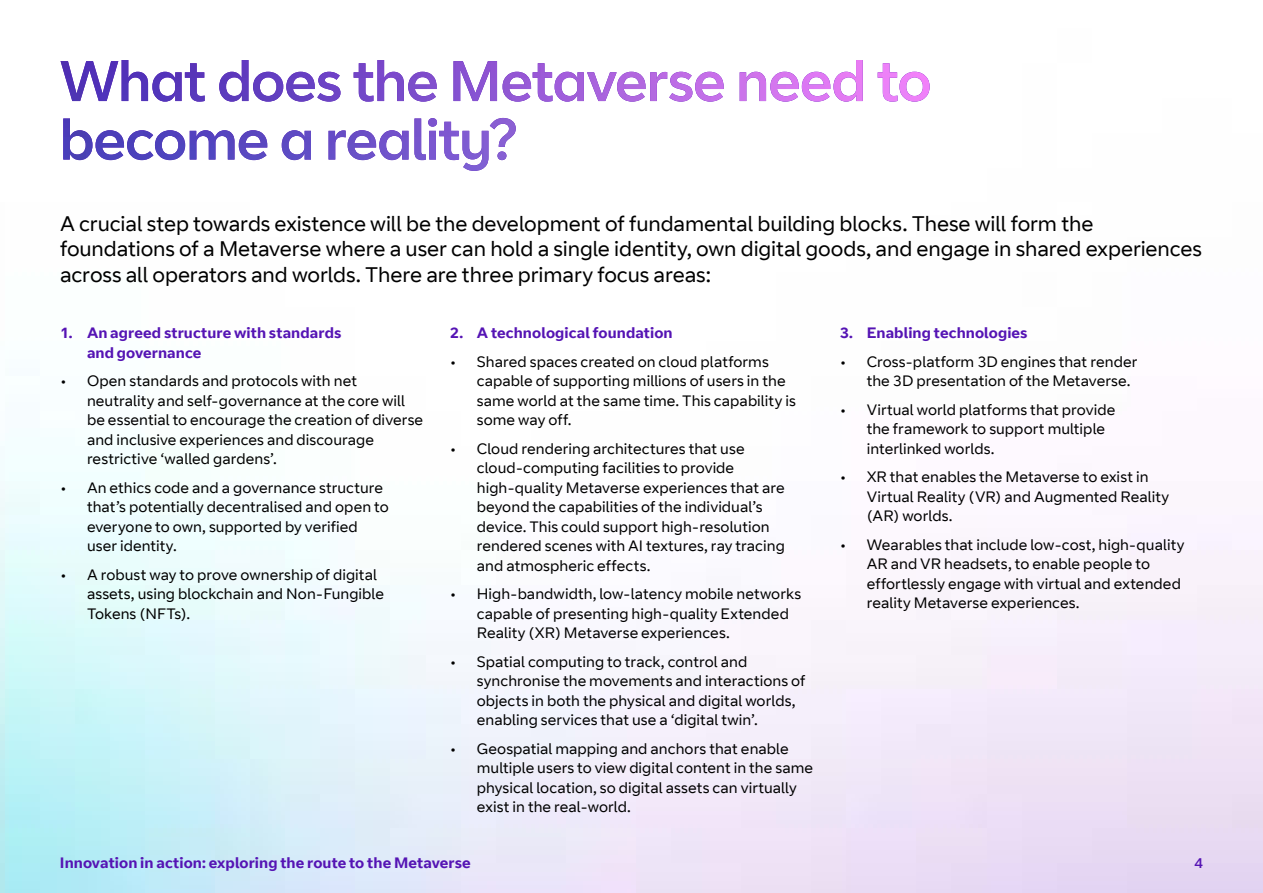
<style>
.page{position:relative;width:1263px;height:893px;background:#fff}
.page>*{position:absolute;margin:0;border:0;box-sizing:border-box;transform-origin:0 0}
.t1{font:21px/25.2px "BT Curve";letter-spacing:-.005em;color:#000}
.t2{font:15px/19.5px "BT Curve";letter-spacing:.005em;color:#000}
.t3{font:700 15px/19.5px "BT Curve";letter-spacing:.005em;color:#5514b4}
.t4{font:14.25px "BT Curve Headline";color:#5514b4}
</style>
<div class="page">
<svg style="left:78px;top:160px;width:425px;height:11px"></svg>
<img style="left:63px;top:118px;width:453px;height:42px">
<svg style="left:897px;top:71px;width:33px;height:31px"></svg>
<img style="left:61px;top:60px;width:836px;height:42px">
<p class="t1" style="left:60px;top:212px;width:1143px">A crucial step towards existence will be the development of fundamental building blocks. These will form the foundations of a Metaverse where a user can hold a single identity, own digital goods, and engage in shared experiences across all operators and worlds. There are three primary focus areas:</p>
<p class="t3" style="left:87px;top:324px;width:256px;text-indent:-27px">1. An agreed structure with standards and governance</p>
<p class="t2" style="left:87px;top:372px;width:338px;text-indent:-27px">• Open standards and protocols with net neutrality and self-governance at the core will be essential to encourage the creation of diverse and inclusive experiences and discourage restrictive ‘walled gardens’.</p>
<p class="t2" style="left:87px;top:478px;width:303px;text-indent:-27px">• An ethics code and a governance structure that’s potentially decentralised and open to everyone to own, supported by verified user identity.</p>
<p class="t2" style="left:87px;top:565px;width:299px;text-indent:-27px">• A robust way to prove ownership of digital assets, using blockchain and Non-Fungible<br>Tokens (NFTs).</p>
<p class="t3" style="left:450px;top:324px;width:224px">2. A technological foundation</p>
<p class="t2" style="left:477px;top:352px;width:320px;text-indent:-27px">• Shared spaces created on cloud platforms capable of supporting millions of users in the same world at the same time. This capability is some way off.</p>
<p class="t2" style="left:477px;top:439px;width:309px;text-indent:-27px">• Cloud rendering architectures that use cloud-computing facilities to provide high-quality Metaverse experiences that are beyond the capabilities of the individual’s device. This could support high-resolution rendered scenes with AI textures, ray tracing and atmospheric effects.</p>
<p class="t2" style="left:477px;top:585px;width:326px;text-indent:-27px">• High-bandwidth, low-latency mobile networks capable of presenting high-quality Extended<br>Reality (XR) Metaverse experiences.</p>
<p class="t2" style="left:477px;top:652px;width:330px;text-indent:-27px">• Spatial computing to track, control and synchronise the movements and interactions of objects in both the physical and digital worlds, enabling services that use a ‘digital twin’.</p>
<p class="t2" style="left:477px;top:739px;width:338px;text-indent:-27px">• Geospatial mapping and anchors that enable multiple users to view digital content in the same physical location, so digital assets can virtually exist in the real-world.</p>
<p class="t3" style="left:840px;top:324px;width:189px">3. Enabling technologies</p>
<p class="t2" style="left:867px;top:352px;width:272px;text-indent:-27px">• Cross-platform 3D engines that render the 3D presentation of the Metaverse.</p>
<p class="t2" style="left:867px;top:400px;width:250px;text-indent:-27px">• Virtual world platforms that provide the framework to support multiple interlinked worlds.</p>
<p class="t2" style="left:867px;top:468px;width:304px;text-indent:-27px">• XR that enables the Metaverse to exist in<br>Virtual Reality (VR) and Augmented Reality (AR) worlds.</p>
<p class="t2" style="left:867px;top:535px;width:319px;text-indent:-27px">• Wearables that include low-cost, high-quality AR and VR headsets, to enable people to effortlessly engage with virtual and extended reality Metaverse experiences.</p>
<p class="t3" style="left:60px;top:854px;width:412px">Innovation in action: exploring the route to the Metaverse</p>
<p class="t4" style="left:1194px;top:855px;width:10px">4</p>
</div>
